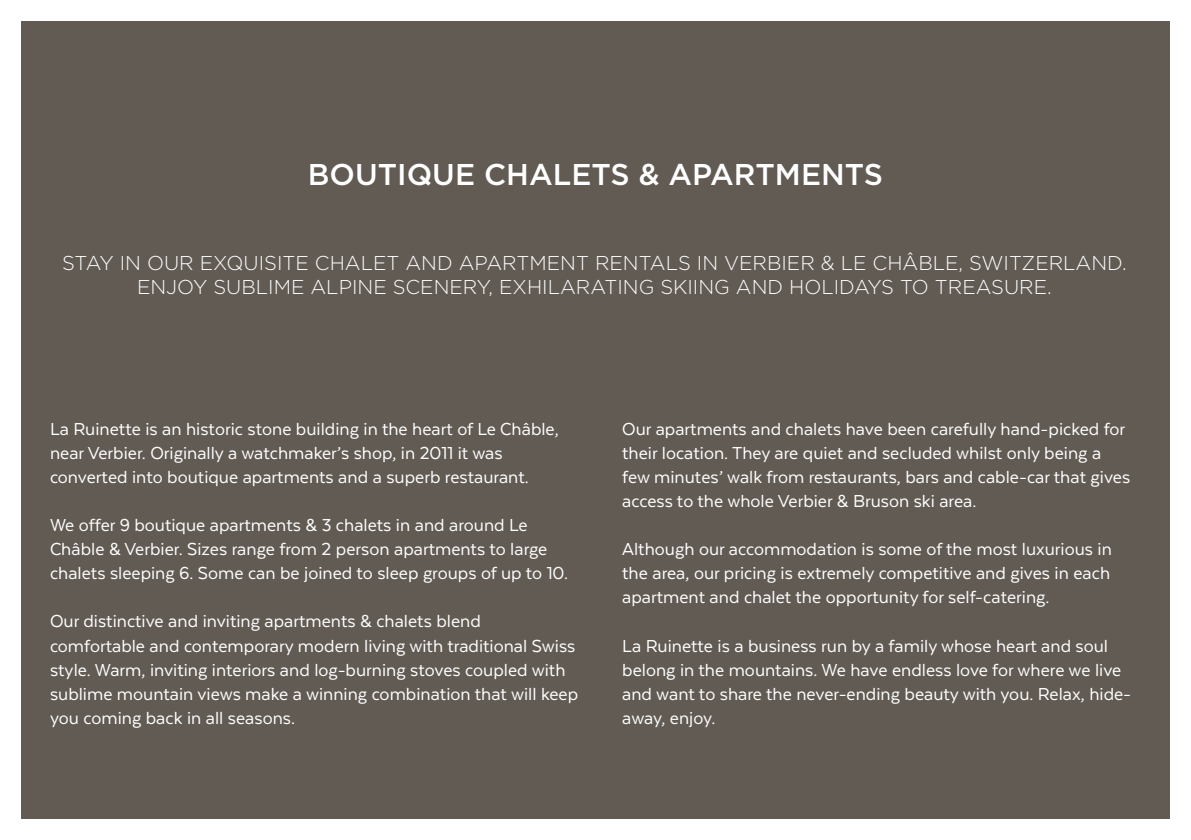
<style>
.page{position:relative;width:1191px;height:840px;background:#fff}
.page>*{position:absolute;margin:0;border:0;box-sizing:border-box;transform-origin:0 0}
.t1{font:500 30px "Gotham HTF";color:#fff}
.t2{font:20px/24px "Texta";color:#fff}
.t3{font:300 20px "Gotham HTF";color:#fff}
</style>
<div class="page">
<div style="left:21px;top:21px;width:1149px;height:797px;background:#625b54"></div>
<p class="t1" style="left:308px;top:158px;width:576px">BOUTIQUE CHALETS &amp; APARTMENTS</p>
<p class="t3" style="left:62px;top:251px;width:1066px">STAY IN OUR EXQUISITE CHALET AND APARTMENT RENTALS IN VERBIER &amp; LE CHÂBLE, SWITZERLAND.</p>
<p class="t3" style="left:137px;top:275px;width:916px">ENJOY SUBLIME ALPINE SCENERY, EXHILARATING SKIING AND HOLIDAYS TO TREASURE.</p>
<p class="t2" style="left:50px;top:417px;width:510px">La Ruinette is an historic stone building in the heart of Le Châble, near Verbier. Originally a watchmaker’s shop, in 2011 it was converted into boutique apartments and a superb restaurant.</p>
<p class="t2" style="left:50px;top:513px;width:519px">We offer 9 boutique apartments &amp; 3 chalets in and around Le<br>Châble &amp; Verbier. Sizes range from 2 person apartments to large chalets sleeping 6. Some can be joined to sleep groups of up to 10.</p>
<p class="t2" style="left:50px;top:609px;width:529px">Our distinctive and inviting apartments &amp; chalets blend comfortable and contemporary modern living with traditional Swiss style. Warm, inviting interiors and log-burning stoves coupled with sublime mountain views make a winning combination that will keep you coming back in all seasons.</p>
<p class="t2" style="left:622px;top:417px;width:509px">Our apartments and chalets have been carefully hand-picked for their location. They are quiet and secluded whilst only being a few minutes’ walk from restaurants, bars and cable-car that gives access to the whole Verbier &amp; Bruson ski area.</p>
<p class="t2" style="left:622px;top:537px;width:491px;text-align:justify">Although our accommodation is some of the most luxurious in the area, our pricing is extremely competitive and gives in each apartment and chalet the opportunity for self-catering.</p>
<p class="t2" style="left:622px;top:633px;width:510px">La Ruinette is a business run by a family whose heart and soul belong in the mountains. We have endless love for where we live and want to share the never-ending beauty with you. Relax, hide&shy;away, enjoy.</p>
</div>
